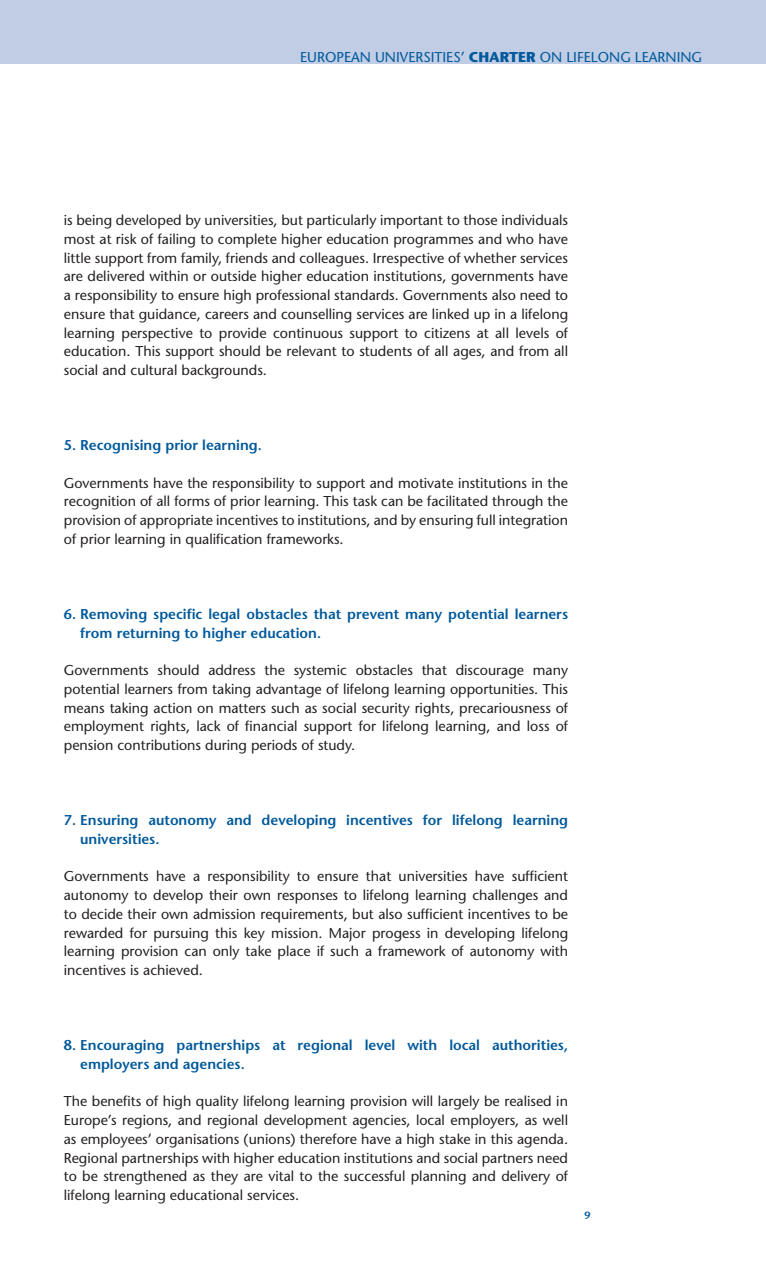
<style>
.page{position:relative;width:766px;height:1263px;background:#fff}
.page>*{position:absolute;margin:0;border:0;box-sizing:border-box;transform-origin:0 0}
.t1{font:14.25px/18.8px "Stone Sans";color:#231f20;text-align:justify}
.t2{font:600 14.25px/18.8px "Stone Sans";color:#00599b}
.t3{font:14.25px "Stone Sans";color:#00599b}
.t4{font:600 10.5px "Stone Sans";color:#00599b}
.s1{font-weight:700}
</style>
<div class="page">
<div style="left:0;top:0;width:765px;height:64px;background:#c1cde5"></div>
<p class="t3" style="left:300px;top:48px;width:403px">EUROPEAN UNIVERSITIES’ <span class="s1">CHARTER</span> ON LIFELONG LEARNING</p>
<p class="t1" style="left:64px;top:211px;width:505px">is being developed by universities, but particularly important to those individuals most at risk of failing to complete higher education programmes and who have little support from family, friends and colleagues. Irrespective of whether services are delivered within or outside higher education institutions, governments have a responsibility to ensure high professional standards. Governments also need to ensure that guidance, careers and counselling services are linked up in a lifelong learning perspective to provide continuous support to citizens at all levels of education. This support should be relevant to students of all ages, and from all social and cultural backgrounds.</p>
<p class="t2" style="left:64px;top:436px;width:199px">5. Recognising prior learning.</p>
<p class="t1" style="left:64px;top:473px;width:505px">Governments have the responsibility to support and motivate institutions in the recognition of all forms of prior learning. This task can be facilitated through the provision of appropriate incentives to institutions, and by ensuring full integration of prior learning in qualification frameworks.</p>
<p class="t2" style="left:80px;top:604px;width:489px;text-indent:-16px">6. Removing specific legal obstacles that prevent many potential learners from returning to higher education.</p>
<p class="t1" style="left:64px;top:661px;width:505px">Governments should address the systemic obstacles that discourage many potential learners from taking advantage of lifelong learning opportunities. This means taking action on matters such as social security rights, precariousness of employment rights, lack of financial support for lifelong learning, and loss of pension contributions during periods of study.</p>
<p class="t2" style="left:80px;top:811px;width:489px;text-indent:-16px">7. Ensuring autonomy and developing incentives for lifelong learning universities.</p>
<p class="t1" style="left:64px;top:867px;width:505px">Governments have a responsibility to ensure that universities have sufficient autonomy to develop their own responses to lifelong learning challenges and to decide their own admission requirements, but also sufficient incentives to be rewarded for pursuing this key mission. Major progess in developing lifelong learning provision can only take place if such a framework of autonomy with incentives is achieved.</p>
<p class="t2" style="left:80px;top:1036px;width:489px;text-indent:-16px">8. Encouraging partnerships at regional level with local authorities, employers and agencies.</p>
<p class="t1" style="left:64px;top:1092px;width:505px">The benefits of high quality lifelong learning provision will largely be realised in Europe’s regions, and regional development agencies, local employers, as well as employees’ organisations (unions) therefore have a high stake in this agenda.<br>Regional partnerships with higher education institutions and social partners need to be strengthened as they are vital to the successful planning and delivery of lifelong learning educational services.</p>
<p class="t4" style="left:584px;top:1209px;width:8px">9</p>
</div>
